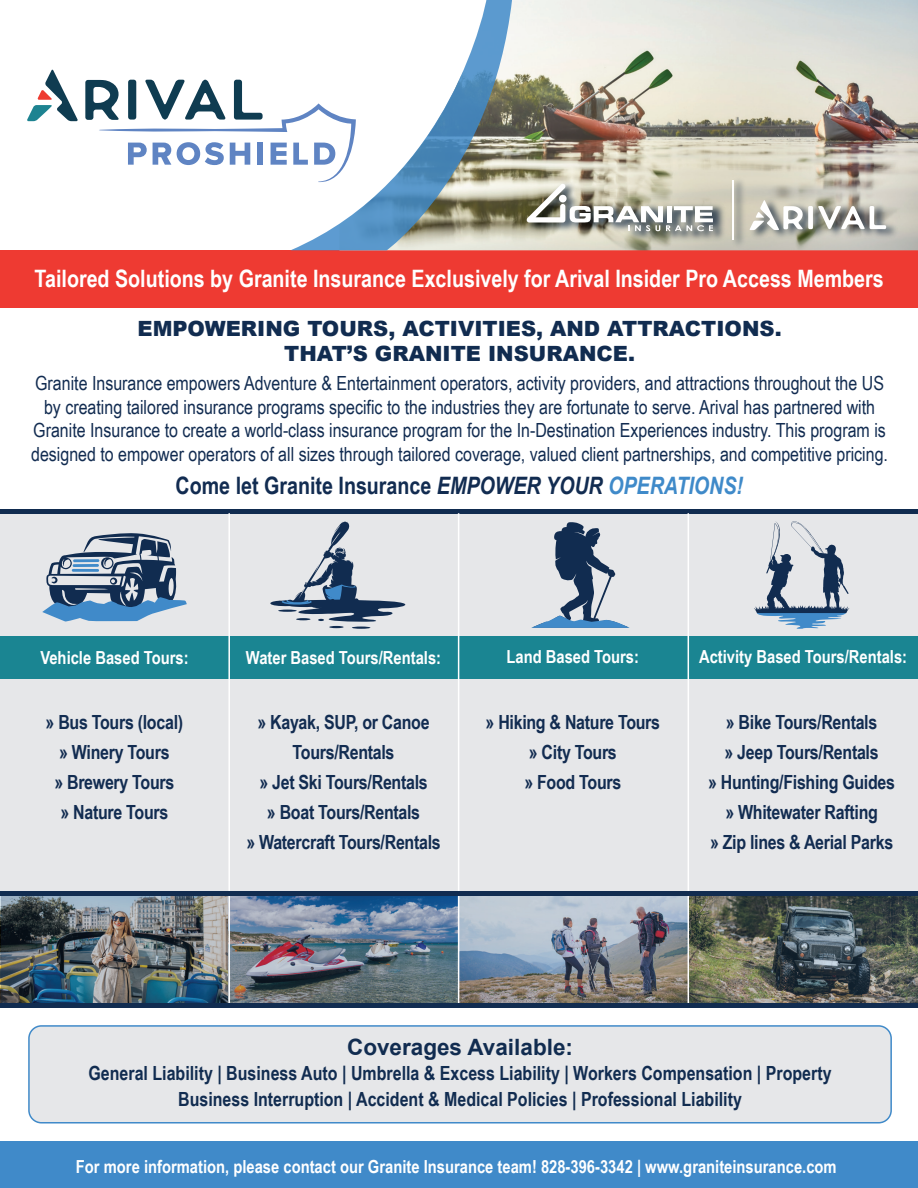
<style>
.page{position:relative;width:918px;height:1188px;background:#fff}
.page>*{position:absolute;margin:0;border:0;box-sizing:border-box;transform-origin:0 0}
.t1{font:700 24px "Arial Narrow";color:#fff}
.t2{font:700 24px "Arial Narrow";color:#122c51}
.t3{font:700 22.5px "Arial";color:#112c50}
.t4{font:900 21px/25.2px "Arial";color:#112c50;text-align:center}
.t5{font:19.5px/23.4px "Arial Narrow";color:#122c51;text-align:center}
.t6{font:700 19.5px/30px "Arial Narrow";letter-spacing:-.015em;color:#122c51;text-align:center}
.t7{font:700 19.5px/25.5px "Arial Narrow";color:#112c50;text-align:center}
.t8{font:700 18px "Arial Narrow";color:#fff}
.s1{font-style:italic}
.s2{font-style:italic;color:#3f8ac9}
</style>
<div class="page">
<div style="left:0;top:1141px;width:918px;height:47px;background:#408ac9"></div>
<div style="left:0;top:250px;width:918px;height:58px;background:#ee3a32"></div>
<div style="left:29px;top:1026px;width:862px;height:97px;background:#e6e7e9;border-radius:12px"></div>
<div style="left:28px;top:1025px;width:864px;height:99px;border:2px solid #408ac9;border-radius:12px"></div>
<div style="left:0;top:513px;width:918px;height:381px;background:#e6e7e9"></div>
<svg style="left:270px;top:521px;width:136px;height:108px"></svg>
<svg style="left:754px;top:521px;width:96px;height:108px"></svg>
<img style="left:1px;top:896px;width:917px;height:108px">
<hr style="left:0;top:509px;width:918px;height:4px;background:#112c50">
<div style="left:0;top:637px;width:918px;height:42px;background:#1a8592"></div>
<hr style="left:458px;top:513px;width:1px;height:493px;background:#fff">
<svg style="left:531px;top:522px;width:99px;height:106px"></svg>
<hr style="left:228px;top:513px;width:2px;height:493px;background:#fff">
<svg style="left:42px;top:533px;width:145px;height:89px"></svg>
<hr style="left:688px;top:513px;width:1px;height:493px;background:#fff">
<hr style="left:0;top:892px;width:918px;height:4px;background:#112c50">
<hr style="left:0;top:1004px;width:918px;height:4px;background:#112c50">
<svg style="left:27px;top:70px;width:51px;height:51px"></svg>
<svg style="left:85px;top:80px;width:205px;height:85px"></svg>
<img style="left:512px;top:0;width:406px;height:250px">
<svg style="left:290px;top:0;width:222px;height:250px"></svg>
<img style="left:749px;top:194px;width:152px;height:48px">
<svg style="left:750px;top:200px;width:136px;height:30px"></svg>
<img style="left:523px;top:178px;width:205px;height:66px">
<svg style="left:526px;top:184px;width:187px;height:47px"></svg>
<div style="left:559px;top:195px;width:8px;height:7px;background:#fff;border-radius:50%"></div>
<img style="left:728px;top:174px;width:21px;height:77px">
<hr style="left:732px;top:180px;width:1px;height:60px;background:#fff">
<p class="t1" style="left:35px;top:260px;width:851px">Tailored Solutions by Granite Insurance Exclusively for Arival Insider Pro Access Members</p>
<p class="t4" style="left:138px;top:315px;width:646px">EMPOWERING TOURS, ACTIVITIES, AND ATTRACTIONS.<br>THAT’S GRANITE INSURANCE.</p>
<p class="t5" style="left:31px;top:371px;width:858px">Granite Insurance empowers Adventure &amp; Entertainment operators, activity providers, and attractions throughout the US by creating tailored insurance programs specific to the industries they are fortunate to serve. Arival has partnered with Granite Insurance to create a world-class insurance program for the In-Destination Experiences industry. This program is designed to empower operators of all sizes through tailored coverage, valued client partnerships, and competitive pricing.</p>
<p class="t2" style="left:176px;top:468px;width:569px">Come let Granite Insurance <span class="s1">EMPOWER YOUR</span> <span class="s2">OPERATIONS!</span></p>
<p class="t8" style="left:40px;top:644px;width:150px">Vehicle Based Tours:</p>
<p class="t8" style="left:246px;top:644px;width:197px">Water Based Tours/Rentals:</p>
<p class="t8" style="left:506px;top:644px;width:134px">Land Based Tours:</p>
<p class="t8" style="left:699px;top:644px;width:210px">Activity Based Tours/Rentals:</p>
<p class="t6" style="left:46px;top:706px;width:139px">» Bus Tours (local) » Winery Tours<br>» Brewery Tours<br>» Nature Tours</p>
<p class="t6" style="left:246px;top:706px;width:196px">» Kayak, SUP, or Canoe<br>Tours/Rentals<br>» Jet Ski Tours/Rentals<br>» Boat Tours/Rentals<br>» Watercraft Tours/Rentals</p>
<p class="t6" style="left:486px;top:706px;width:176px">» Hiking &amp; Nature Tours » City Tours<br>» Food Tours</p>
<p class="t6" style="left:708px;top:706px;width:188px">» Bike Tours/Rentals<br>» Jeep Tours/Rentals<br>» Hunting/Fishing Guides » Whitewater Rafting<br>» Zip lines &amp; Aerial Parks</p>
<p class="t3" style="left:347px;top:1031px;width:227px">Coverages Available:</p>
<p class="t7" style="left:88px;top:1060px;width:745px">General Liability | Business Auto | Umbrella &amp; Excess Liability | Workers Compensation | Property<br>Business Interruption | Accident &amp; Medical Policies | Professional Liability</p>
<p class="t8" style="left:76px;top:1153px;width:762px">For more information, please contact our Granite Insurance team! 828-396-3342 | www.graniteinsurance.com</p>
</div>
